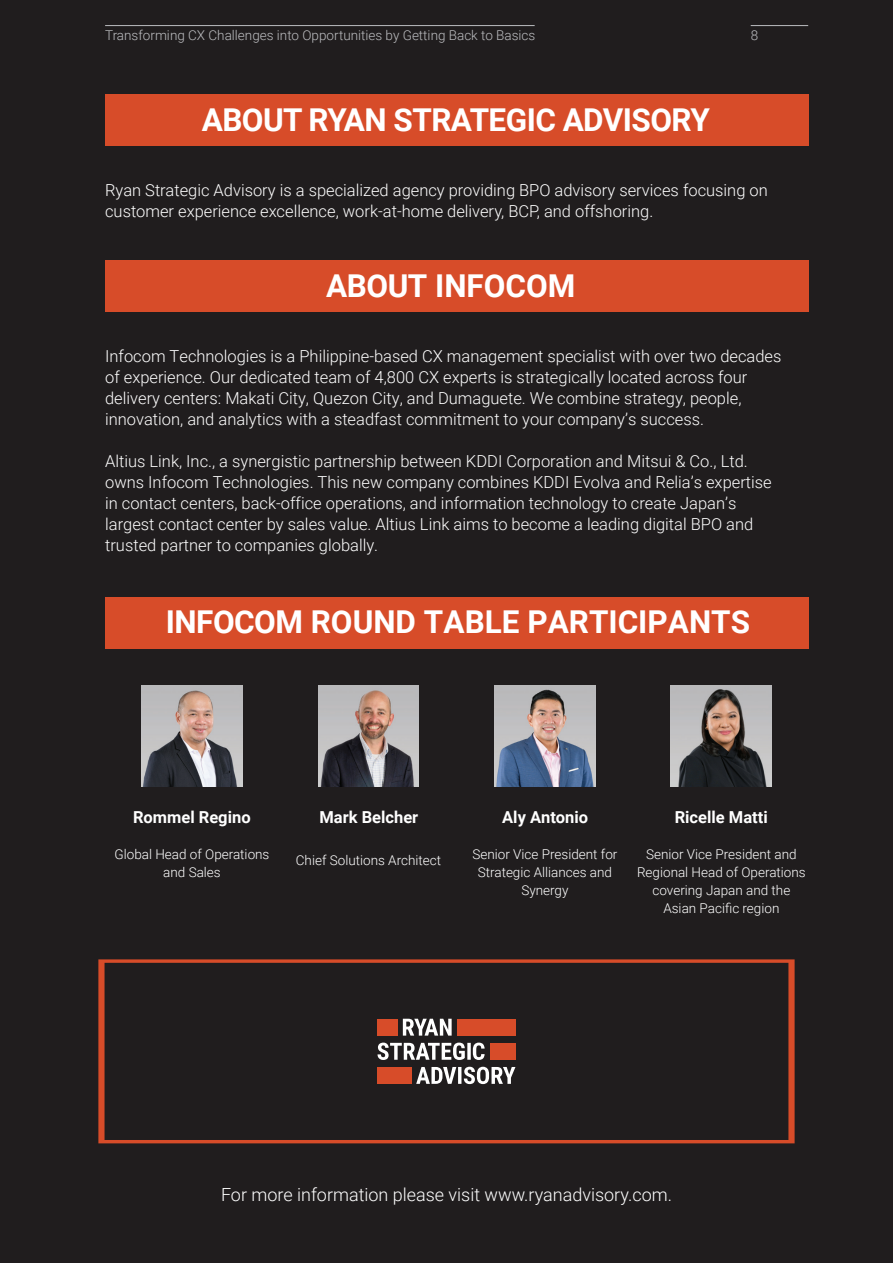
<style>
.page{position:relative;width:893px;height:1263px;background:#201d1e}
.page>*{position:absolute;margin:0;border:0;box-sizing:border-box;transform-origin:0 0}
.t1{font:700 31.5px "Roboto";letter-spacing:-.015em;color:#fff}
.t2{font:300 18px "Roboto";color:#fff}
.t3{font:300 16.5px/21px "Roboto";color:#fff}
.t4{font:700 16.5px "Roboto";color:#fff}
.t5{font:300 13.5px/18px "Roboto";color:#fff;text-align:center}
.t6{font:300 13.5px "Roboto";color:#bcbdc0}
</style>
<div class="page">
<div style="left:105px;top:95px;width:703px;height:51px;background:#d74c29"></div>
<hr style="left:105px;top:25px;width:430px;height:1px;background:#bcbdc0">
<hr style="left:751px;top:25px;width:57px;height:1px;background:#bcbdc0">
<div style="left:105px;top:260px;width:703px;height:52px;background:#d74c29"></div>
<div style="left:105px;top:597px;width:703px;height:52px;background:#d74c29"></div>
<svg style="left:98px;top:959px;width:697px;height:184px"></svg>
<div style="left:377px;top:1019px;width:21px;height:17px;background:#d74c29"></div>
<div style="left:457px;top:1019px;width:58px;height:17px;background:#d74c29"></div>
<div style="left:377px;top:1067px;width:35px;height:17px;background:#d74c29"></div>
<div style="left:490px;top:1043px;width:25px;height:17px;background:#d74c29"></div>
<svg style="left:403px;top:1019px;width:49px;height:16px"></svg>
<svg style="left:377px;top:1042px;width:108px;height:18px"></svg>
<svg style="left:416px;top:1067px;width:99px;height:17px"></svg>
<img style="left:494px;top:686px;width:101px;height:101px">
<img style="left:318px;top:686px;width:101px;height:101px">
<img style="left:671px;top:686px;width:101px;height:101px">
<img style="left:142px;top:686px;width:100px;height:101px">
<p class="t6" style="left:105px;top:26px;width:432px">Transforming CX Challenges into Opportunities by Getting Back to Basics</p>
<p class="t6" style="left:751px;top:26px;width:9px">8</p>
<h1 class="t1" style="left:202px;top:98px;width:510px">ABOUT RYAN STRATEGIC ADVISORY</h1>
<p class="t3" style="left:105px;top:179px;width:664px">Ryan Strategic Advisory is a specialized agency providing BPO advisory services focusing on customer experience excellence, work-at-home delivery, BCP, and offshoring.</p>
<h1 class="t1" style="left:326px;top:263px;width:251px">ABOUT INFOCOM</h1>
<p class="t3" style="left:105px;top:345px;width:678px">Infocom Technologies is a Philippine-based CX management specialist with over two decades of experience. Our dedicated team of 4,800 CX experts is strategically located across four delivery centers: Makati City, Quezon City, and Dumaguete. We combine strategy, people, innovation, and analytics with a steadfast commitment to your company’s success.</p>
<p class="t3" style="left:105px;top:450px;width:668px">Altius Link, Inc., a synergistic partnership between KDDI Corporation and Mitsui &amp; Co., Ltd. owns Infocom Technologies. This new company combines KDDI Evolva and Relia’s expertise in contact centers, back-office operations, and information technology to create Japan’s largest contact center by sales value. Altius Link aims to become a leading digital BPO and trusted partner to companies globally.</p>
<h1 class="t1" style="left:166px;top:600px;width:586px">INFOCOM ROUND TABLE PARTICIPANTS</h1>
<p class="t4" style="left:133px;top:805px;width:119px">Rommel Regino</p>
<p class="t5" style="left:115px;top:844px;width:156px">Global Head of Operations and Sales</p>
<p class="t4" style="left:319px;top:805px;width:100px">Mark Belcher</p>
<p class="t5" style="left:296px;top:850px;width:147px">Chief Solutions Architect</p>
<p class="t4" style="left:502px;top:805px;width:88px">Aly Antonio</p>
<p class="t5" style="left:472px;top:844px;width:147px">Senior Vice President for<br>Strategic Alliances and<br>Synergy</p>
<p class="t4" style="left:675px;top:805px;width:95px">Ricelle Matti</p>
<p class="t5" style="left:637px;top:844px;width:170px">Senior Vice President and<br>Regional Head of Operations covering Japan and the<br>Asian Pacific region</p>
<p class="t2" style="left:221px;top:1182px;width:452px">For more information please visit www.ryanadvisory.com.</p>
</div>
